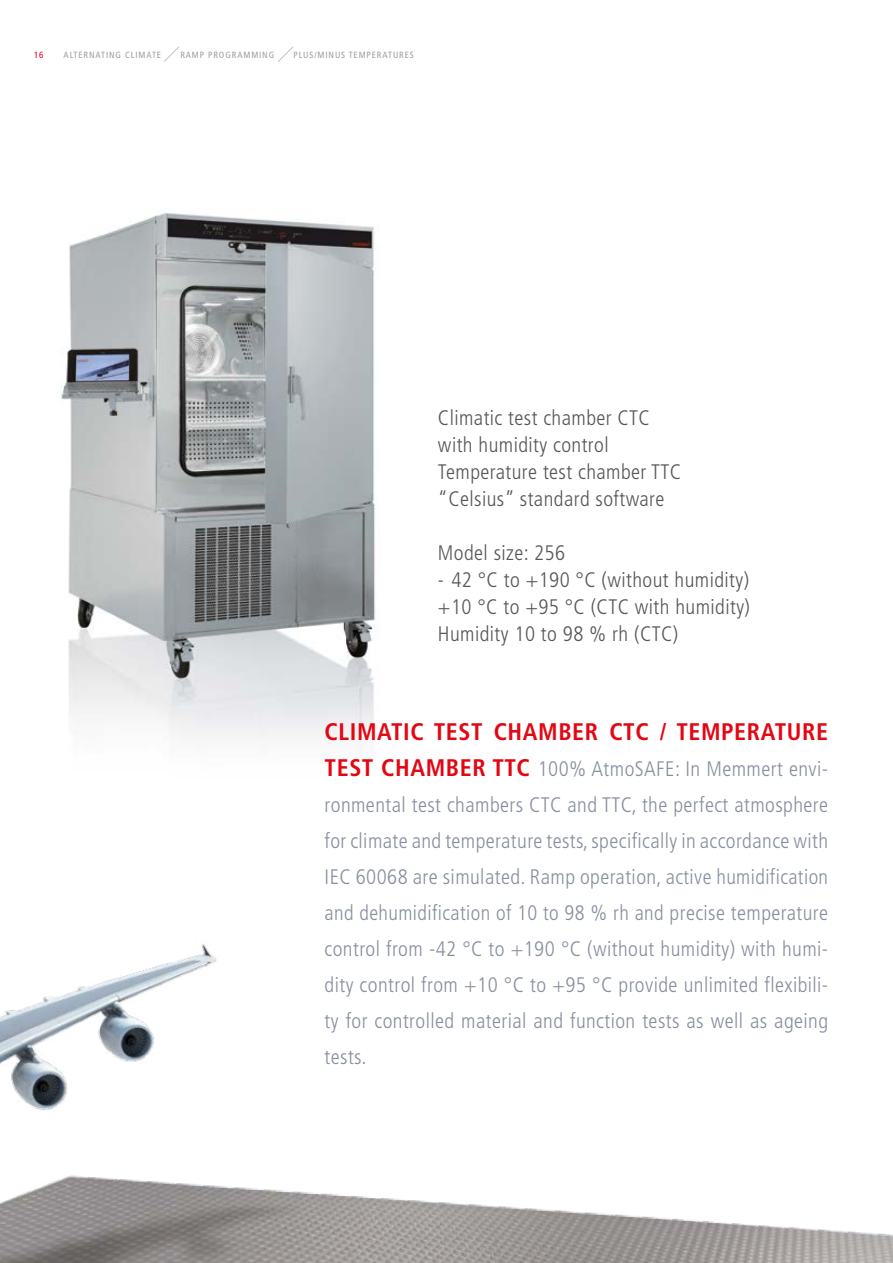
<style>
.page{position:relative;width:893px;height:1263px;background:#fff}
.page>*{position:absolute;margin:0;border:0;box-sizing:border-box;transform-origin:0 0}
.t1{font:700 condensed 24px "Frutiger";letter-spacing:.025em;color:#e30613}
.t2{font:300 condensed 21px/36px "Frutiger";letter-spacing:.02em;color:#878f9f;text-align:justify}
.t3{font:300 condensed 21px/27px "Frutiger";letter-spacing:.02em;color:#575756}
.t4{font:condensed 9px "Frutiger";letter-spacing:.1em;color:#9d9d9c}
.t5{font:condensed 9px "Frutiger";color:#e30613}
.s1{font-weight:700;font-size:24px;color:#e30613}
</style>
<div class="page">
<img style="left:61px;top:212px;width:315px;height:528px">
<svg style="left:164px;top:46px;width:15px;height:16px"></svg>
<svg style="left:278px;top:46px;width:15px;height:16px"></svg>
<img style="left:0;top:944px;width:893px;height:319px">
<p class="t5" style="left:34px;top:49px;width:11px">16</p>
<p class="t4" style="left:64px;top:49px;width:99px">ALTERNATING CLIMATE</p>
<p class="t4" style="left:180px;top:49px;width:95px">RAMP PROGRAMMING</p>
<p class="t4" style="left:293px;top:49px;width:122px">PLUS/MINUS TEMPERATURES</p>
<p class="t3" style="left:438px;top:405px;width:245px">Climatic test chamber CTC with humidity control<br>Temperature test chamber TTC “Celsius” standard software</p>
<p class="t3" style="left:438px;top:540px;width:129px">Model size: 256</p>
<p class="t3" style="left:438px;top:567px;width:314px;text-align:justify">- 42 °C to +190 °C (without humidity) +10 °C to +95 °C (CTC with humidity)<br>Humidity 10 to 98 % rh (CTC)</p>
<p class="t1" style="left:325px;top:718px;width:505px">CLIMATIC TEST CHAMBER CTC / TEMPERATURE</p>
<p class="t2" style="left:325px;top:751px;width:505px"><span class="s1">TEST CHAMBER TTC</span> 100% AtmoSAFE: In Memmert envi&shy;ronmental test chambers CTC and TTC, the perfect atmosphere for climate and temperature tests, specifically in accordance with IEC 60068 are simulated. Ramp operation, active humidification and dehumidification of 10 to 98 % rh and precise temperature control from -42 °C to +190 °C (without humidity) with humi&shy;dity control from +10 °C to +95 °C provide unlimited flexibili&shy;ty for controlled material and function tests as well as ageing tests.</p>
</div>
